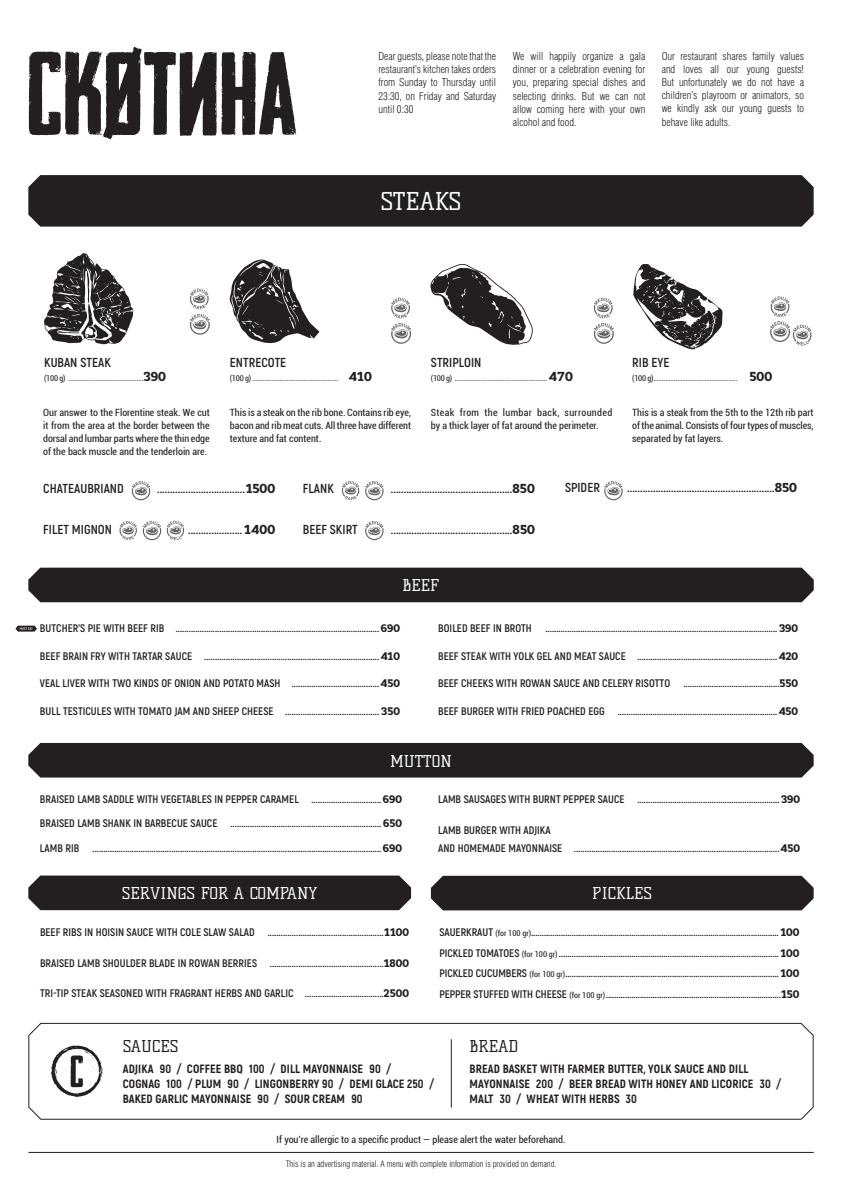
<style>
.page{position:relative;width:842px;height:1191px;background:#fff}
.page>*{position:absolute;margin:0;border:0;box-sizing:border-box;transform-origin:0 0}
.t1{font:24px "Kelly Slab";color:#fff}
.t2{font:16px "Kelly Slab";color:#fff}
.t3{font:16px "Kelly Slab";color:#231f20}
.t4{font:700 13px "Akrobat";letter-spacing:.005em;color:#231f20}
.t5{font:800 12px/15px "Akrobat";letter-spacing:.01em;color:#231f20}
.t6{font:700 11px/20.5px "Akrobat";letter-spacing:.005em;color:#231f20}
.t7{font:300 11px/13.2px "Helios Cond";color:#231f20;text-align:justify}
.t8{font:condensed 10px/13px "Roboto";color:#231f20;text-align:justify}
.t9{font:300 9px "Helios Cond";color:#231f20}
.t10{font:condensed 8px "Roboto";letter-spacing:-.03em;color:#231f20}
.s1{font-family:"Cyntho Slab Pro";font-weight:900;font-stretch:normal;font-size:13px}
.s2{font-family:"Cyntho Slab Pro";font-weight:900}
.s3{font-family:"Roboto";font-weight:400;font-stretch:condensed;font-size:8px}
</style>
<div class="page">
<svg style="left:120px;top:521px;width:17px;height:19px"></svg>
<svg style="left:342px;top:481px;width:17px;height:19px"></svg>
<svg style="left:190px;top:288px;width:20px;height:47px"></svg>
<svg style="left:391px;top:298px;width:20px;height:46px"></svg>
<svg style="left:594px;top:298px;width:20px;height:46px"></svg>
<svg style="left:132px;top:481px;width:18px;height:19px"></svg>
<svg style="left:604px;top:481px;width:19px;height:19px"></svg>
<svg style="left:365px;top:521px;width:19px;height:19px"></svg>
<svg style="left:143px;top:521px;width:18px;height:19px"></svg>
<svg style="left:365px;top:481px;width:19px;height:19px"></svg>
<svg style="left:770px;top:296px;width:41px;height:49px"></svg>
<svg style="left:167px;top:521px;width:17px;height:19px"></svg>
<div style="left:28px;top:175px;width:786px;height:52px;background:#231f20"></div>
<div style="left:28px;top:567px;width:786px;height:35px;background:#231f20"></div>
<div style="left:28px;top:875px;width:383px;height:35px;background:#231f20"></div>
<div style="left:28px;top:743px;width:786px;height:34px;background:#231f20"></div>
<svg style="left:29px;top:47px;width:267px;height:92px"></svg>
<hr style="left:28px;top:1151px;width:786px;height:1px;background:#231f20">
<svg style="left:15px;top:625px;width:22px;height:6px"></svg>
<svg style="left:44px;top:253px;width:89px;height:91px"></svg>
<svg style="left:230px;top:259px;width:89px;height:84px"></svg>
<svg style="left:633px;top:264px;width:89px;height:86px"></svg>
<svg style="left:430px;top:264px;width:103px;height:81px"></svg>
<svg style="left:28px;top:1022px;width:786px;height:98px"></svg>
<svg style="left:51px;top:1045px;width:52px;height:52px"></svg>
<hr style="left:451px;top:1039px;width:1px;height:68px;background:#231f20">
<div style="left:431px;top:875px;width:383px;height:35px;background:#231f20"></div>
<p class="t7" style="left:378px;top:49px;width:119px">Dear guests, please note that the restaurant’s kitchen takes orders from Sunday to Thursday until 23:30, on Friday and Saturday until 0:30</p>
<p class="t7" style="left:513px;top:49px;width:134px">We will happily organize a gala dinner or a celebration evening for you, preparing special dishes and selecting drinks. But we can not allow coming here with your own alcohol and food.</p>
<p class="t7" style="left:662px;top:49px;width:144px">Our restaurant shares family values and loves all our young guests!<br>But unfortunately we do not have a children’s playroom or animators, so we kindly ask our young guests to behave like adults.</p>
<p class="t4" style="left:44px;top:354px;width:68px">KUBAN STEAK</p>
<p class="t10" style="left:44px;top:372px;width:124px">(100 g) ............................................<span class="s1">390</span></p>
<h1 class="t1" style="left:380px;top:187px;width:83px">STEAKS</h1>
<p class="t4" style="left:230px;top:355px;width:58px">ENTRECOTE</p>
<p class="t10" style="left:230px;top:373px;width:144px">(100 g) .................................................. <span class="s1">410</span></p>
<p class="t4" style="left:431px;top:355px;width:52px">STRIPLOIN</p>
<p class="t10" style="left:431px;top:373px;width:144px">(100 g) ......................................................<span class="s1">470</span></p>
<p class="t4" style="left:632px;top:355px;width:39px">RIB EYE</p>
<p class="t10" style="left:632px;top:373px;width:142px">(100 g)................................................. <span class="s1">500</span></p>
<p class="t8" style="left:43px;top:406px;width:168px">Our answer to the Florentine steak. We cut it from the area at the border between the dorsal and lumbar parts where the thin edge of the back muscle and the tenderloin are.</p>
<p class="t8" style="left:230px;top:406px;width:183px">This is a steak on the rib bone. Contains rib eye, bacon and rib meat cuts. All three have different texture and fat content.</p>
<p class="t8" style="left:431px;top:406px;width:183px">Steak from the lumbar back, surrounded by a thick layer of fat around the perimeter.</p>
<p class="t8" style="left:632px;top:406px;width:183px">This is a steak from the 5th to the 12th rib part of the animal. Consists of four types of muscles, separated by fat layers.</p>
<p class="t4" style="left:43px;top:480px;width:82px">CHATEAUBRIAND</p>
<p class="t4" style="left:157px;top:480px;width:120px">..................................<span class="s2">1500</span></p>
<p class="t4" style="left:43px;top:521px;width:70px">FILET MIGNON</p>
<p class="t4" style="left:188px;top:521px;width:89px">..................... <span class="s2">1400</span></p>
<p class="t4" style="left:303px;top:480px;width:33px">FLANK</p>
<p class="t4" style="left:391px;top:480px;width:146px">...............................................<span class="s2">850</span></p>
<p class="t4" style="left:303px;top:521px;width:56px">BEEF SKIRT</p>
<p class="t4" style="left:391px;top:521px;width:146px">...............................................<span class="s2">850</span></p>
<h2 class="t2" style="left:403px;top:576px;width:38px">BEEF</h2>
<p class="t4" style="left:565px;top:479px;width:36px">SPIDER</p>
<p class="t4" style="left:627px;top:479px;width:171px">.........................................................<span class="s2">850</span></p>
<p class="t6" style="left:40px;top:618px;width:361px">BUTCHER’S PIE WITH BEEF RIB .............................................................................................<span class="s2">690</span></p>
<p class="t6" style="left:40px;top:646px;width:361px">BEEF BRAIN FRY WITH TARTAR SAUCE ................................................................................<span class="s2">410</span></p>
<p class="t6" style="left:40px;top:673px;width:362px">VEAL LIVER WITH TWO KINDS OF ONION AND POTATO MASH ........................................<span class="s2">450</span></p>
<p class="t6" style="left:40px;top:701px;width:362px">BULL TESTICULES WITH TOMATO JAM AND SHEEP CHEESE ........................................... <span class="s2">350</span></p>
<p class="t6" style="left:438px;top:618px;width:361px">BOILED BEEF IN BROTH .......................................................................................................... <span class="s2">390</span></p>
<p class="t6" style="left:438px;top:646px;width:361px">BEEF STEAK WITH YOLK GEL AND MEAT SAUCE ................................................................<span class="s2">420</span></p>
<p class="t6" style="left:438px;top:673px;width:362px">BEEF CHEEKS WITH ROWAN SAUCE AND CELERY RISOTTO ............................................<span class="s2">550</span></p>
<p class="t6" style="left:438px;top:701px;width:361px">BEEF BURGER WITH FRIED POACHED EGG .........................................................................<span class="s2">450</span></p>
<h2 class="t2" style="left:390px;top:751px;width:63px">MUTTON</h2>
<p class="t6" style="left:40px;top:788px;width:363px">BRAISED LAMB SADDLE WITH VEGETABLES IN PEPPER CARAMEL ................................<span class="s2">690</span></p>
<p class="t6" style="left:40px;top:813px;width:363px">BRAISED LAMB SHANK IN BARBECUE SAUCE ..................................................................... <span class="s2">650</span></p>
<p class="t6" style="left:40px;top:838px;width:363px">LAMB RIB ....................................................................................................................................<span class="s2">690</span></p>
<h2 class="t2" style="left:122px;top:883px;width:197px">SERVINGS FOR A COMPANY</h2>
<p class="t6" style="left:40px;top:922px;width:371px">BEEF RIBS IN HOISIN SAUCE WITH COLE SLAW SALAD .....................................................<span class="s2">1100</span></p>
<p class="t6" style="left:40px;top:952px;width:371px">BRAISED LAMB SHOULDER BLADE IN ROWAN BERRIES ....................................................<span class="s2">1800</span></p>
<p class="t6" style="left:40px;top:983px;width:371px">TRI-TIP STEAK SEASONED WITH FRAGRANT HERBS AND GARLIC ....................................<span class="s2">2500</span></p>
<p class="t6" style="left:438px;top:788px;width:363px">LAMB SAUSAGES WITH BURNT PEPPER SAUCE .................................................................<span class="s2">390</span></p>
<p class="t6" style="left:438px;top:820px;width:363px;line-height:18.6px">LAMB BURGER WITH ADJIKA<br>AND HOMEMADE MAYONNAISE ..............................................................................................<span class="s2">450</span></p>
<h2 class="t2" style="left:592px;top:883px;width:61px">PICKLES</h2>
<p class="t6" style="left:439px;top:922px;width:362px;text-align:justify">SAUERKRAUT <span class="s3">(for 100 gr)</span>.................................................................................................................... <span class="s2">100<br></span>PICKLED TOMATOES <span class="s3">(for 100 gr)</span> ....................................................................................................... <span class="s2">100<br></span>PICKLED CUCUMBERS <span class="s3">(for 100 gr)</span>.................................................................................................... <span class="s2">100<br></span>PEPPER STUFFED WITH CHEESE <span class="s3">(for 100 gr)</span>..................................................................................<span class="s2">150</span></p>
<h2 class="t3" style="left:123px;top:1036px;width:57px">SAUCES</h2>
<p class="t5" style="left:123px;top:1061px;width:313px">ADJIKA 90 / COFFEE BBQ 100 / DILL MAYONNAISE 90 /<br>COGNAG 100 / PLUM 90 / LINGONBERRY 90 / DEMI GLACE 250 /<br>BAKED GARLIC MAYONNAISE 90 / SOUR CREAM 90</p>
<h2 class="t3" style="left:470px;top:1036px;width:50px">BREAD</h2>
<p class="t5" style="left:470px;top:1061px;width:313px">BREAD BASKET WITH FARMER BUTTER, YOLK SAUCE AND DILL<br>MAYONNAISE 200 / BEER BREAD WITH HONEY AND LICORICE 30 /<br>MALT 30 / WHEAT WITH HERBS 30</p>
<p class="t8" style="left:277px;top:1132px;width:290px">If you’re allergic to a specific product — please alert the water beforehand.</p>
<p class="t9" style="left:286px;top:1158px;width:272px">This is an advertising material. A menu with complete information is provided on demand.</p>
</div>
